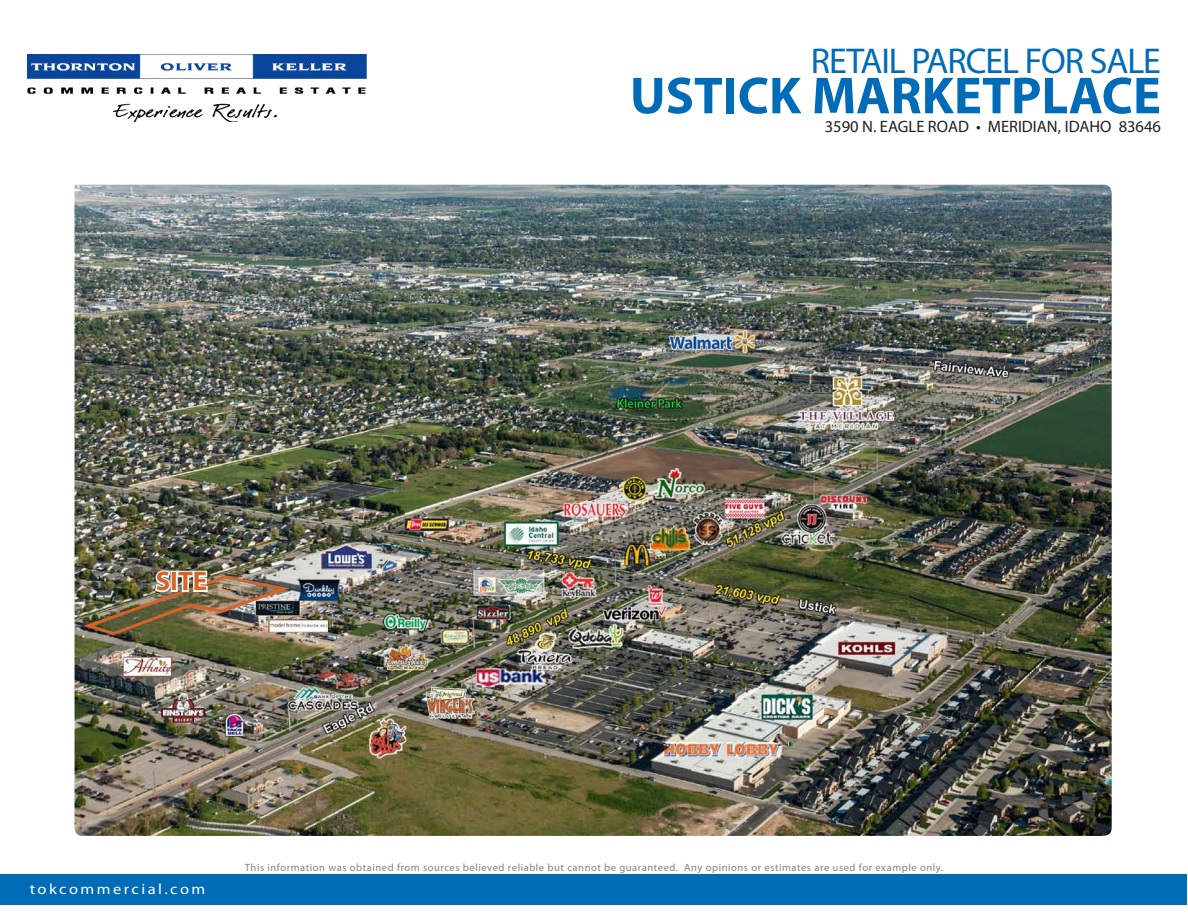
<style>
.page{position:relative;width:1188px;height:918px;background:#fff}
.page>*{position:absolute;margin:0;border:0;box-sizing:border-box;transform-origin:0 0}
.t1{font:700 52.5px "Myriad Pro";color:#006cb7}
.t2{font:36px "Myriad Pro";letter-spacing:-.03em;color:#006cb7}
.t3{font:700 27px "Myriad Pro";color:#d76328}
.t4{font:16.5px "Myriad Pro";color:#231f20}
.t5{font:14.85px "Myriad Pro";letter-spacing:.15em;color:#fff;scale:1.11 1}
.t6{font:10.5px "Myriad Pro";letter-spacing:.05em;color:#808285}
</style>
<div class="page">
<div style="left:1px;top:874px;width:1186px;height:31px;background:#006bb6"></div>
<img style="left:27px;top:54px;width:339px;height:68px">
<img style="left:75px;top:185px;width:1037px;height:651px">
<img style="left:79px;top:569px;width:209px;height:68px">
<h2 class="t2" style="left:811px;top:39px;width:352px">RETAIL PARCEL FOR SALE</h2>
<h1 class="t1" style="left:630px;top:61px;width:533px">USTICK MARKETPLACE</h1>
<h3 class="t4" style="left:825px;top:116px;width:338px">3590 N. EAGLE ROAD • MERIDIAN, IDAHO 83646</h3>
<h3 class="t3" style="left:156px;top:564px;width:53px">SITE</h3>
<h3 class="t5" style="left:30px;top:879px;width:160px">tokcommercial.com</h3>
<p class="t6" style="left:245px;top:861px;width:700px">This information was obtained from sources believed reliable but cannot be guaranteed. Any opinions or estimates are used for example only.</p>
</div>
